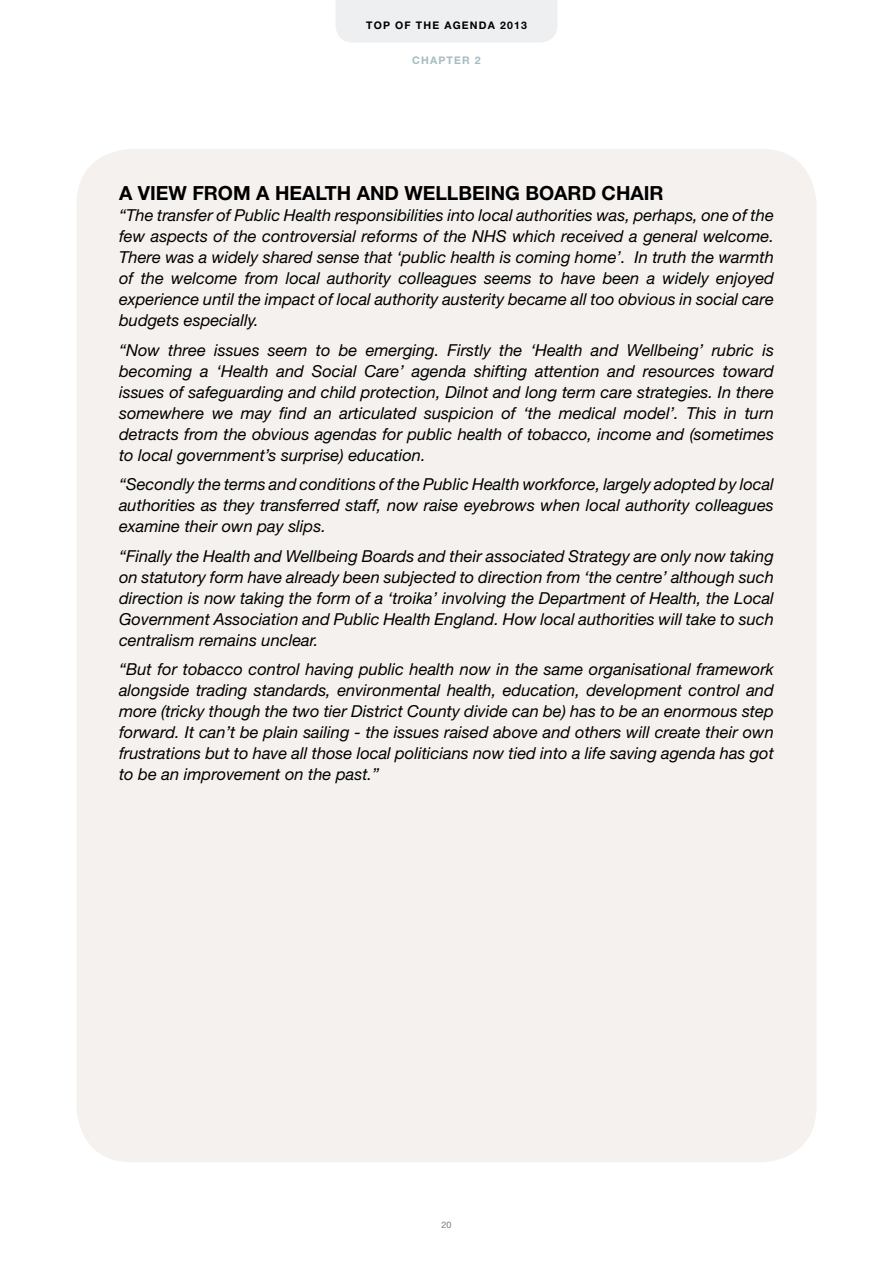
<style>
.page{position:relative;width:893px;height:1263px;background:#fff}
.page>*{position:absolute;margin:0;border:0;box-sizing:border-box;transform-origin:0 0}
.t1{font:700 19.5px "Helvetica Neue";color:#000}
.t2{font:italic 16.5px/21px "Helvetica Neue";color:#000;text-align:justify}
.t3{font:700 10.5px "Helvetica Neue";letter-spacing:.11em;color:#000}
.t4{font:700 10.5px "Helvetica Neue";letter-spacing:.11em;color:#a6bbc3}
.t5{font:9px "Helvetica Neue";color:#73797c}
</style>
<div class="page">
<div style="left:336px;top:0;width:221px;height:42px;background:#edeff0"></div>
<div style="left:77px;top:149px;width:739px;height:1013px;background:#f4f1ee;border-radius:55px"></div>
<p class="t3" style="left:366px;top:19px;width:17px">TOP</p>
<p class="t3" style="left:395px;top:19px;width:9px">OF</p>
<p class="t3" style="left:416px;top:19px;width:16px">THE</p>
<p class="t3" style="left:444px;top:19px;width:18px">AGEND</p>
<p class="t3" style="left:488px;top:19px;width:41px">A 2013</p>
<p class="t4" style="left:412px;top:54px;width:70px">CHAPTER 2</p>
<p class="t1" style="left:119px;top:181px;width:546px">A VIEW FROM A HEALTH AND WELLBEING BOARD CHAI R</p>
<p class="t2" style="left:119px;top:204px;width:656px">“The transfer of Public Health responsibilities into local authorities was, perhaps, one of the few aspects of the controversial reforms of the NHS which received a general welcome.<br>There was a widely shared sense that ‘public health is coming home’. In truth the warmth of the welcome from local authority colleagues seems to have been a widely enjoyed experience until the impact of local authority austerity became all too obvious in social care budgets especially.</p>
<p class="t2" style="left:119px;top:339px;width:656px">“Now three issues seem to be emerging. Firstly the ‘Health and Wellbeing’ rubric is becoming a ‘Health and Social Care’ agenda shifting attention and resources toward issues of safeguarding and child protection, Dilnot and long term care strategies. In there somewhere we may find an articulated suspicion of ‘the medical model’. This in turn detracts from the obvious agendas for public health of tobacco, income and (sometimes to local government’s surprise) education.</p>
<p class="t2" style="left:119px;top:473px;width:656px">“Secondly the terms and conditions of the Public Health workforce, largely adopted by local authorities as they transferred staff, now raise eyebrows when local authority colleagues examine their own pay slips.</p>
<p class="t2" style="left:119px;top:545px;width:656px">“Finally the Health and Wellbeing Boards and their associated Strategy are only now taking on statutory form have already been subjected to direction from ‘the centre’ although such direction is now taking the form of a ‘troika’ involving the Department of Health, the Local Government Association and Public Health England. How local authorities will take to such centralism remains unclear.</p>
<p class="t2" style="left:119px;top:658px;width:656px">“But for tobacco control having public health now in the same organisational framework alongside trading standards, environmental health, education, development control and more (tricky though the two tier District County divide can be) has to be an enormous step forward. It can’t be plain sailing - the issues raised above and others will create their own frustrations but to have all those local politicians now tied into a life saving agenda has got to be an improvement on the past.”</p>
<p class="t5" style="left:441px;top:1219px;width:12px">20</p>
</div>
